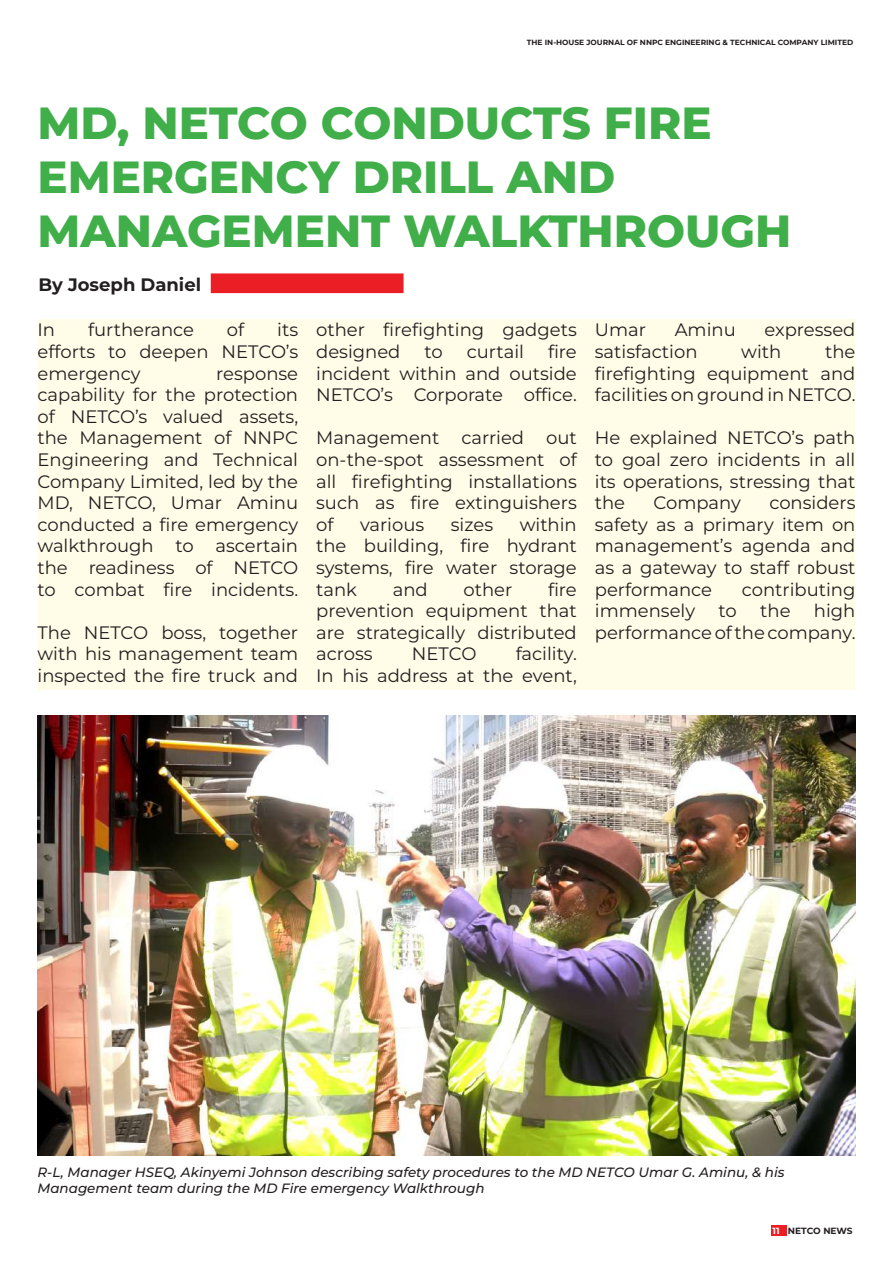
<style>
.page{position:relative;width:893px;height:1263px;background:#fff}
.page>*{position:absolute;margin:0;border:0;box-sizing:border-box;transform-origin:0 0}
.t1{font:800 45px/54px "Montserrat";color:#40ae49}
.t2{font:18px/21.6px "Montserrat";color:#231f20;text-align:justify}
.t3{font:700 18px "Montserrat";color:#231f20}
.t4{font:italic 500 13.5px/16.2px "Montserrat";color:#231f20}
.t5{font:700 9px "Montserrat";letter-spacing:-.005em;color:#231f20}
.t6{font:700 7.5px "Montserrat";color:#231f20}
.s1{color:#fff}
</style>
<div class="page">
<div style="left:771px;top:1225px;width:15px;height:11px;background:#ea1e24"></div>
<div style="left:38px;top:319px;width:817px;height:371px;background:#fffde8"></div>
<img style="left:38px;top:715px;width:817px;height:440px">
<div style="left:211px;top:273px;width:193px;height:20px;background:#ea1e24;border:2px solid #ea1e24"></div>
<p class="t6" style="left:527px;top:37px;width:328px">THE IN-HOUSE JOURNAL OF NNPC ENGINEERING &amp; TECHNICAL COMPANY LIMITED</p>
<h1 class="t1" style="left:38px;top:95px;width:755px">MD, NETCO CONDUCTS FIRE<br>EMERGENCY DRILL AND<br>MANAGEMENT WALKTHROUGH</h1>
<p class="t3" style="left:39px;top:272px;width:164px">By Joseph Daniel</p>
<p class="t2" style="left:38px;top:319px;width:19px">In</p>
<p class="t2" style="left:88px;top:319px;width:108px">furtherance</p>
<p class="t2" style="left:227px;top:319px;width:19px">of</p>
<p class="t2" style="left:38px;top:319px;width:262px;text-indent:240px">its efforts to deepen NETCO’s emergency</p>
<p class="t2" style="left:38px;top:362px;width:262px;text-indent:179px">response capability for the protection of NETCO’s valued assets, the Management of NNPC Engineering and Technical Company Limited, led by the MD, NETCO, Umar Aminu conducted a fire emergency walkthrough to ascertain the readiness of NETCO to combat fire incidents.</p>
<p class="t2" style="left:38px;top:621px;width:262px">The NETCO boss, together with his management team inspected the fire truck and</p>
<p class="t2" style="left:316px;top:319px;width:262px">other firefighting gadgets designed</p>
<p class="t2" style="left:316px;top:340px;width:262px;text-indent:232px">fire incident within and outside NETCO’s Corporate office.</p>
<p class="t2" style="left:316px;top:427px;width:262px">Management carried out on-the-spot assessment of all firefighting installations such as fire extinguishers of</p>
<p class="t2" style="left:424px;top:340px;width:20px">to</p>
<p class="t2" style="left:467px;top:340px;width:59px">curtail</p>
<p class="t2" style="left:316px;top:513px;width:262px;text-indent:203px">within the building, fire hydrant systems, fire water storage tank</p>
<p class="t2" style="left:360px;top:513px;width:66px">various</p>
<p class="t2" style="left:451px;top:513px;width:44px">sizes</p>
<p class="t2" style="left:316px;top:578px;width:262px;text-indent:232px">fire prevention equipment that are strategically distributed across</p>
<p class="t2" style="left:393px;top:578px;width:36px">and</p>
<p class="t2" style="left:463px;top:578px;width:50px">other</p>
<p class="t2" style="left:316px;top:643px;width:262px;text-align:right">facility.<br>In his address at the event,</p>
<p class="t2" style="left:412px;top:643px;width:66px">NETCO</p>
<p class="t2" style="left:595px;top:319px;width:53px">Umar</p>
<p class="t2" style="left:675px;top:319px;width:63px">Aminu</p>
<p class="t2" style="left:764px;top:319px;width:92px">expressed</p>
<p class="t2" style="left:595px;top:340px;width:104px">satisfaction</p>
<p class="t2" style="left:741px;top:340px;width:42px">with</p>
<p class="t2" style="left:595px;top:340px;width:262px;text-indent:230px">the firefighting equipment and facilities on ground in NETCO.</p>
<p class="t2" style="left:595px;top:427px;width:262px">He explained NETCO’s path to goal zero incidents in all its operations, stressing that the</p>
<p class="t2" style="left:595px;top:491px;width:262px;text-indent:175px">considers safety as a primary item on management’s agenda and as a gateway to staff robust performance</p>
<p class="t2" style="left:654px;top:491px;width:89px">Company</p>
<p class="t2" style="left:742px;top:578px;width:115px">contributing</p>
<p class="t2" style="left:595px;top:599px;width:102px">immensely</p>
<p class="t2" style="left:719px;top:599px;width:20px">to</p>
<p class="t2" style="left:760px;top:599px;width:32px">the</p>
<p class="t2" style="left:595px;top:599px;width:262px;text-align:right">high<br>performance of the company.</p>
<p class="t4" style="left:38px;top:1164px;width:749px">R-L, Manager HSEQ, Akinyemi Johnson describing safety procedures to the MD NETCO Umar G. Aminu, &amp; his<br>Management team during the MD Fire emergency Walkthrough</p>
<p class="t5" style="left:772px;top:1225px;width:82px"><span class="s1">11</span> NETCO NEWS</p>
</div>
